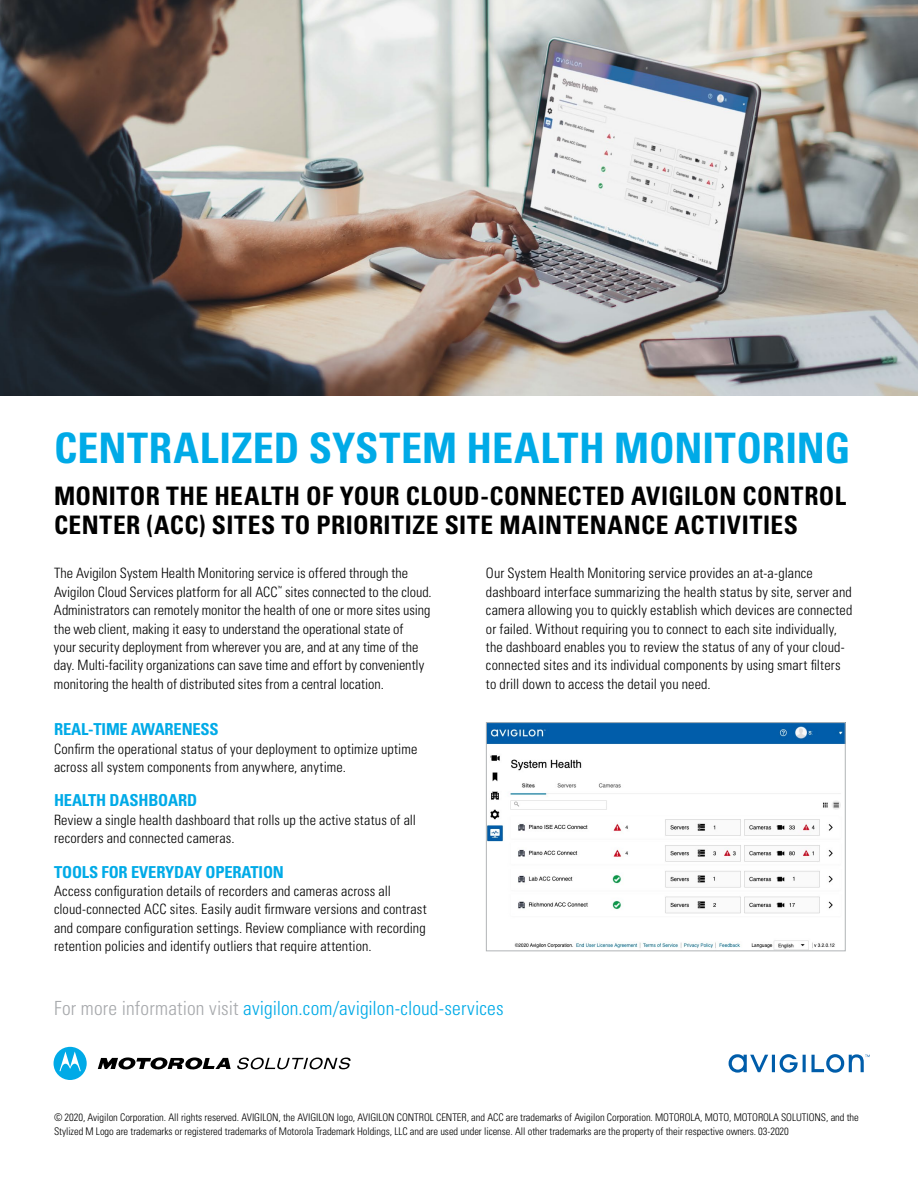
<style>
.page{position:relative;width:918px;height:1188px;background:#fff}
.page>*{position:absolute;margin:0;border:0;box-sizing:border-box;transform-origin:0 0}
.t1{font:700 condensed 42px "Univers LT Std";letter-spacing:.005em;color:#00aae7}
.t2{font:700 condensed 25.5px/28.5px "Univers LT Std";letter-spacing:.015em;color:#000}
.t3{font:300 condensed 19.5px "Univers LT Std";letter-spacing:.01em;color:#00aae7}
.t4{font:700 condensed 16.5px "Univers LT Std";letter-spacing:-.01em;color:#00aae7}
.t5{font:300 condensed 14.25px/18.3px "Univers LT Std";letter-spacing:.005em;color:#000}
.t6{font:300 condensed 10.5px/13.5px "Univers LT Std";letter-spacing:-.005em;color:#000}
.t7{font:300 condensed 5.7px "Univers LT Std";color:#000}
.s1{color:#a7a9ac}
</style>
<div class="page">
<img style="left:0;top:0;width:918px;height:395px">
<svg style="left:729px;top:1054px;width:141px;height:19px"></svg>
<svg style="left:98px;top:1057px;width:133px;height:13px"></svg>
<svg style="left:54px;top:1047px;width:33px;height:33px"></svg>
<svg style="left:237px;top:1058px;width:114px;height:11px"></svg>
<img style="left:488px;top:724px;width:356px;height:225px">
<div style="left:486px;top:722px;width:360px;height:229px;border:1px solid #b1b4b6"></div>
<h1 class="t1" style="left:54px;top:422px;width:798px">CENTRALIZED SYSTEM HEALTH MONITORING</h1>
<h2 class="t2" style="left:54px;top:482px;width:793px">MONITOR THE HEALTH OF YOUR CLOUD-CONNECTED AVIGILON CONTROL<br>CENTER (ACC) SITES TO PRIORITIZE SITE MAINTENANCE ACTIVITIES</h2>
<p class="t5" style="left:54px;top:564px;width:356px">The Avigilon System Health Monitoring service is offered through the<br>Avigilon Cloud Services platform for all ACC</p>
<p class="t5" style="left:486px;top:564px;width:368px">Our System Health Monitoring service provides an at-a-glance dashboard interface summarizing the health status by site, server and camera allowing you to quickly establish which devices are connected or failed. Without requiring you to connect to each site individually, the dashboard enables you to review the status of any of your cloud&shy;connected sites and its individual components by using smart filters to drill down to access the detail you need.</p>
<p class="t7" style="left:278px;top:585px;width:6px">™</p>
<p class="t5" style="left:54px;top:583px;width:379px;text-indent:231px">sites connected to the cloud.<br>Administrators can remotely monitor the health of one or more sites using the web client, making it easy to understand the operational state of<br>your security deployment from wherever you are, and at any time of the day. Multi-facility organizations can save time and effort by conveniently monitoring the health of distributed sites from a central location.</p>
<p class="t4" style="left:54px;top:719px;width:166px">REAL-TIME AWARENESS</p>
<p class="t5" style="left:54px;top:739px;width:365px">Confirm the operational status of your deployment to optimize uptime across all system components from anywhere, anytime.</p>
<p class="t4" style="left:54px;top:790px;width:145px">HEALTH DASHBOARD</p>
<p class="t5" style="left:54px;top:811px;width:364px">Review a single health dashboard that rolls up the active status of all recorders and connected cameras.</p>
<p class="t4" style="left:54px;top:862px;width:231px">TOOLS FOR EVERYDAY OPERATION</p>
<p class="t5" style="left:54px;top:882px;width:374px">Access configuration details of recorders and cameras across all cloud-connected ACC sites. Easily audit firmware versions and contrast and compare configuration settings. Review compliance with recording retention policies and identify outliers that require attention.</p>
<h3 class="t3" style="left:54px;top:996px;width:451px"><span class="s1">For more information visit</span> avigilon.com/avigilon-cloud-services</h3>
<p class="t6" style="left:54px;top:1111px;width:806px">© 2020, Avigilon Corporation. All rights reserved. AVIGILON, the AVIGILON logo, AVIGILON CONTROL CENTER, and ACC are trademarks of Avigilon Corporation. MOTOROLA, MOTO, MOTOROLA SOLUTIONS, and the<br>Stylized M Logo are trademarks or registered trademarks of Motorola Trademark Holdings, LLC and are used under license. All other trademarks are the property of their respective owners. 03-2020</p>
</div>
